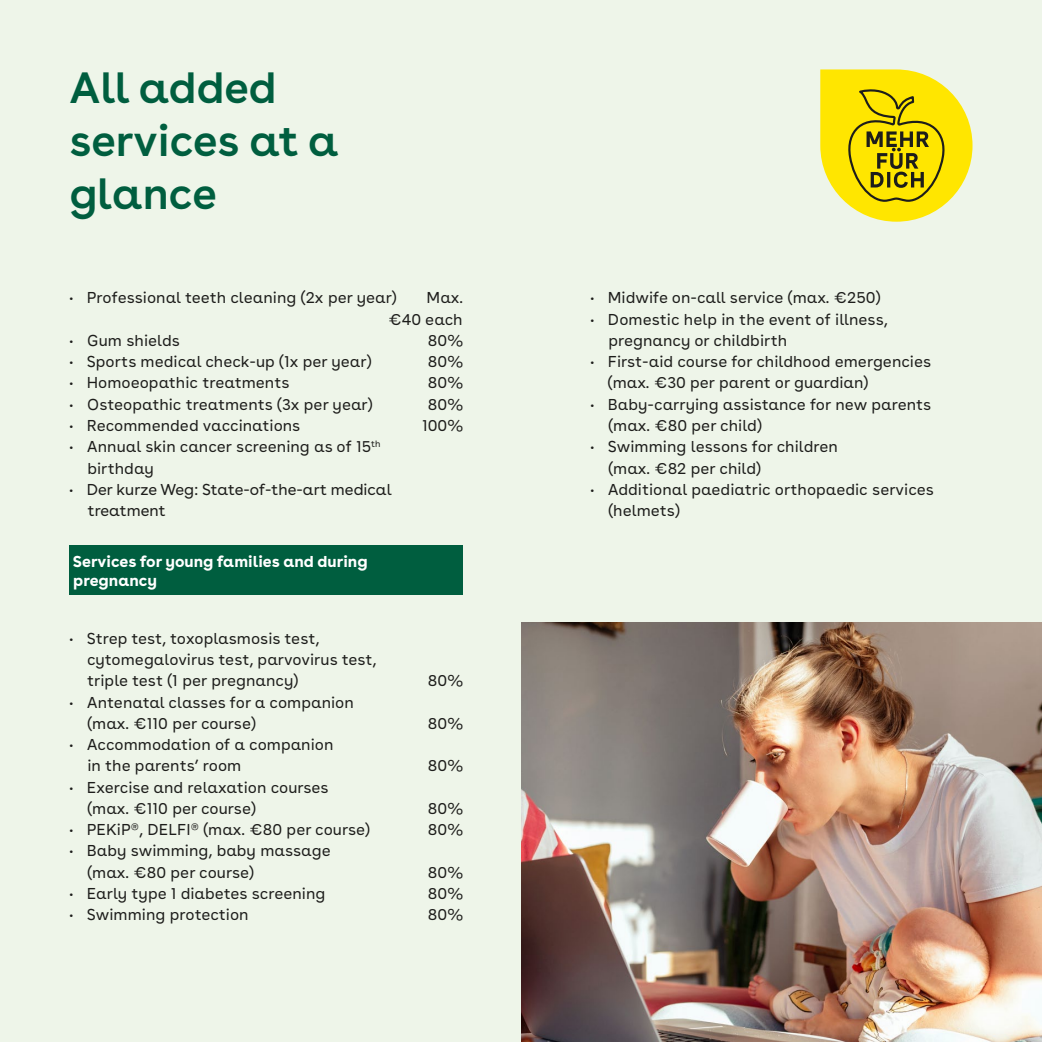
<style>
.page{position:relative;width:1042px;height:1042px;background:#fff}
.page>*{position:absolute;margin:0;border:0;box-sizing:border-box;transform-origin:0 0}
.t1{font:600 43.75px/53.2px "AOK Buenos Aires";color:#005e3f}
.t2{font:15.75px/21.2px "AOK Buenos Aires Text";color:#1d1d1b}
.t3{font:15.75px/21.3px "AOK Buenos Aires";color:#1d1d1b}
.t4{font:700 15.75px/19.1px "AOK Buenos Aires";color:#fff}
</style>
<div class="page">
<div style="left:521px;top:0;width:521px;height:1042px;background:#eef5e9"></div>
<img style="left:521px;top:622px;width:521px;height:420px">
<div style="left:0;top:0;width:521px;height:1042px;background:#eef5e9"></div>
<div style="left:69px;top:545px;width:394px;height:50px;background:#005e3f"></div>
<svg style="left:820px;top:69px;width:152px;height:153px"></svg>
<h1 class="t1" style="left:69px;top:56px;width:271px">All added services at a glance</h1>
<p class="t2" style="left:69px;top:286px;width:329px">• Professional teeth cleaning (2x per year)</p>
<p class="t2" style="left:69px;top:328px;width:112px">• Gum shields</p>
<p class="t2" style="left:428px;top:328px;width:37px">80%</p>
<p class="t2" style="left:69px;top:350px;width:304px">• Sports medical check-up (1x per year)</p>
<p class="t2" style="left:428px;top:350px;width:37px">80%</p>
<p class="t2" style="left:69px;top:371px;width:221px">• Homoeopathic treatments</p>
<p class="t2" style="left:428px;top:371px;width:37px">80%</p>
<p class="t2" style="left:69px;top:392px;width:305px">• Osteopathic treatments (3x per year)</p>
<p class="t2" style="left:428px;top:392px;width:37px">80%</p>
<p class="t2" style="left:69px;top:413px;width:232px">• Recommended vaccinations</p>
<p class="t2" style="left:422px;top:413px;width:43px">100%</p>
<p class="t2" style="left:87px;top:435px;width:295px;text-indent:-18px">• Annual skin cancer screening as of 15<sup>th </sup>birthday</p>
<p class="t3" style="left:88px;top:477px;width:306px;text-indent:-18px">• Der kurze Weg: State-of-the-art medical treatment</p>
<p class="t4" style="left:73px;top:550px;width:296px">Services for young families and during pregnancy</p>
<p class="t2" style="left:388px;top:286px;width:76px;text-align:right">Max.<br>€40 each</p>
<p class="t2" style="left:87px;top:626px;width:291px;text-indent:-18px">• Strep test, toxoplasmosis test, cytomegalovirus test, parvovirus test, triple test (1 per pregnancy)</p>
<p class="t2" style="left:87px;top:690px;width:268px;text-indent:-18px">• Antenatal classes for a companion (max. €110 per course)</p>
<p class="t2" style="left:87px;top:732px;width:248px;text-indent:-18px">• Accommodation of a companion in the parents’ room</p>
<p class="t2" style="left:87px;top:775px;width:243px;text-indent:-18px">• Exercise and relaxation courses (max. €110 per course)</p>
<p class="t2" style="left:428px;top:669px;width:37px">80%</p>
<p class="t2" style="left:428px;top:711px;width:37px">80%</p>
<p class="t2" style="left:428px;top:754px;width:37px">80%</p>
<p class="t2" style="left:428px;top:796px;width:37px">80%</p>
<p class="t2" style="left:69px;top:817px;width:302px">• PEKiP<sup>®</sup>, DELFI<sup>®</sup> (max. €80 per course)</p>
<p class="t2" style="left:428px;top:817px;width:37px">80%</p>
<p class="t2" style="left:87px;top:839px;width:245px;text-indent:-18px">• Baby swimming, baby massage (max. €80 per course)</p>
<p class="t2" style="left:428px;top:860px;width:37px">80%</p>
<p class="t2" style="left:69px;top:881px;width:258px">• Early type 1 diabetes screening</p>
<p class="t2" style="left:428px;top:881px;width:37px">80%</p>
<p class="t2" style="left:69px;top:902px;width:181px">• Swimming protection</p>
<p class="t2" style="left:428px;top:902px;width:37px">80%</p>
<p class="t2" style="left:590px;top:286px;width:292px">• Midwife on-call service (max. €250)</p>
<p class="t2" style="left:608px;top:307px;width:281px;text-indent:-18px">• Domestic help in the event of illness, pregnancy or childbirth</p>
<p class="t2" style="left:608px;top:350px;width:325px;text-indent:-17px">• First-aid course for childhood emergencies (max. €30 per parent or guardian)</p>
<p class="t2" style="left:608px;top:392px;width:324px;text-indent:-18px">• Baby-carrying assistance for new parents (max. €80 per child)</p>
<p class="t2" style="left:608px;top:435px;width:231px;text-indent:-18px">• Swimming lessons for children (max. €82 per child)</p>
<p class="t2" style="left:608px;top:477px;width:327px;text-indent:-18px">• Additional paediatric orthopaedic services (helmets)</p>
</div>
